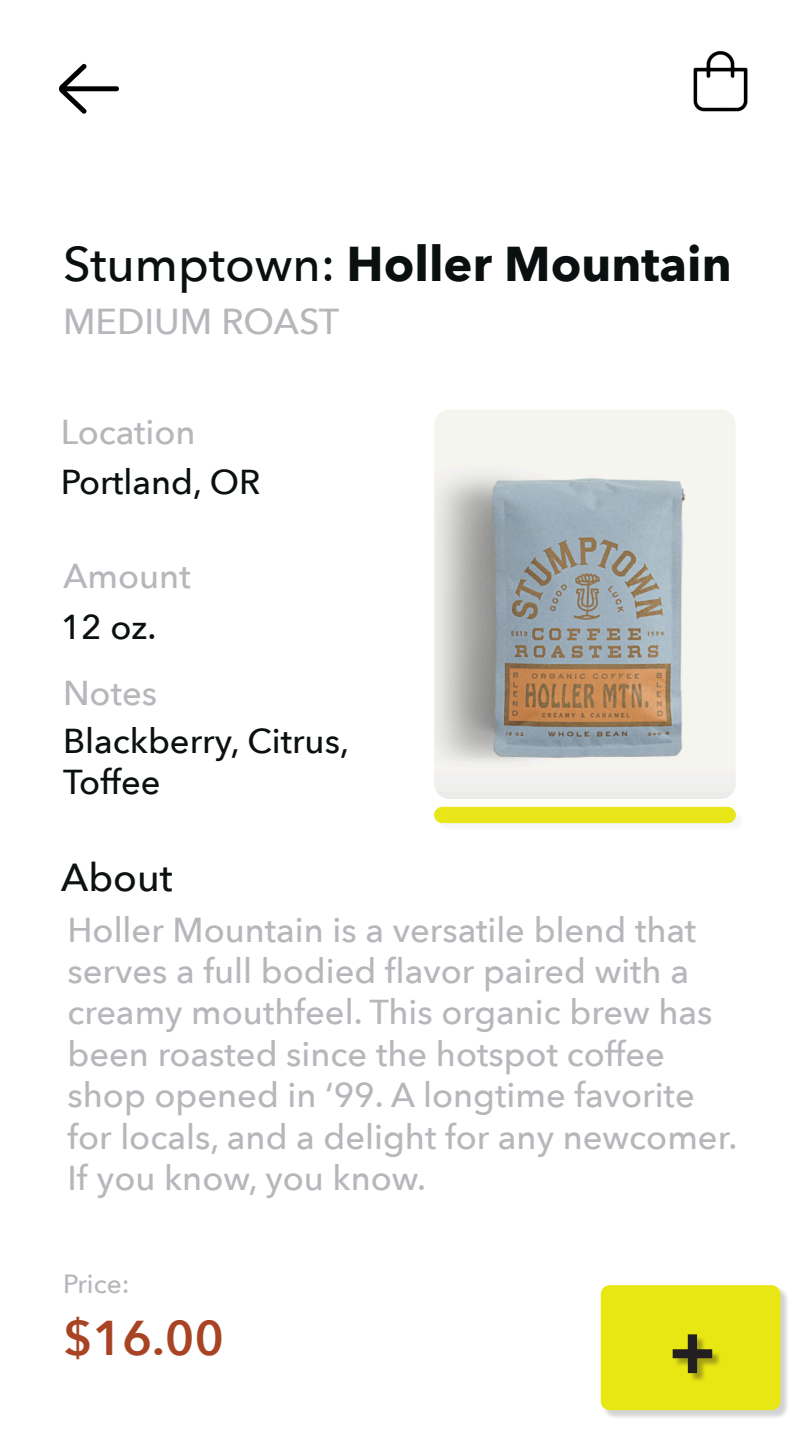
<style>
.page{position:relative;width:810px;height:1440px;background:#fff}
.page>*{position:absolute;margin:0;border:0;box-sizing:border-box;transform-origin:0 0}
.t1{font:700 71.25px "Avenir Next";color:#231f20}
.t2{font:700 48.75px "Avenir Next";color:#0a0f0f}
.t3{font:600 48.75px "Avenir Next";color:#a84424}
.t4{font:500 39px "Avenir Next";color:#0c1210}
.t5{font:500 36px "Avenir Next";color:#b6b7bb}
.t6{font:500 34.5px/41.4px "Avenir Next";color:#b6b7bb}
.t7{font:500 34.5px/41.4px "Avenir Next";color:#0a0f0f}
.t8{font:500 26.25px "Avenir Next";color:#b6b7bb}
.s1{font-weight:500}
</style>
<div class="page">
<img style="left:693px;top:51px;width:55px;height:61px">
<img style="left:59px;top:63px;width:60px;height:51px">
<div style="left:602px;top:1286px;width:188px;height:133px;background:#231f20;opacity:.2"></div>
<div style="left:601px;top:1285px;width:179px;height:125px;background:#e8e613;border-radius:9px"></div>
<div style="left:674px;top:1336px;width:48px;height:46px;background:#231f20;opacity:.35"></div>
<div style="left:436px;top:808px;width:309px;height:24px;background:#231f20;opacity:.05"></div>
<div style="left:435px;top:807px;width:300px;height:16px;background:#e8e618;border-radius:8px"></div>
<div style="left:434px;top:807px;width:302px;height:16px;border:1px solid #e8e618;border-radius:8px"></div>
<img style="left:434px;top:410px;width:302px;height:389px">
<p class="t2" style="left:63px;top:221px;width:670px"><span class="s1">Stumptown:</span> Holler Mountain</p>
<p class="t5" style="left:63px;top:291px;width:278px">MEDIUM ROAST</p>
<p class="t6" style="left:61px;top:410px;width:136px">Location</p>
<p class="t7" style="left:61px;top:460px;width:201px">Portland, OR</p>
<p class="t6" style="left:63px;top:554px;width:129px">Amount</p>
<p class="t7" style="left:61px;top:605px;width:97px">12 oz.</p>
<p class="t6" style="left:63px;top:671px;width:96px">Notes</p>
<p class="t7" style="left:63px;top:719px;width:288px">Blackberry, Citrus,<br>Toffee</p>
<p class="t4" style="left:61px;top:844px;width:113px">About</p>
<p class="t6" style="left:68px;top:908px;width:672px">Holler Mountain is a versatile blend that serves a full bodied flavor paired with a creamy mouthfeel. This organic brew has been roasted since the hotspot coffee shop opened in ‘99. A longtime favorite for locals, and a delight for any newcomer.<br>If you know, you know.</p>
<p class="t8" style="left:63px;top:1262px;width:68px">Price:</p>
<p class="t3" style="left:63px;top:1296px;width:163px">$16.00</p>
<p class="t1" style="left:669px;top:1289px;width:49px">+</p>
</div>
